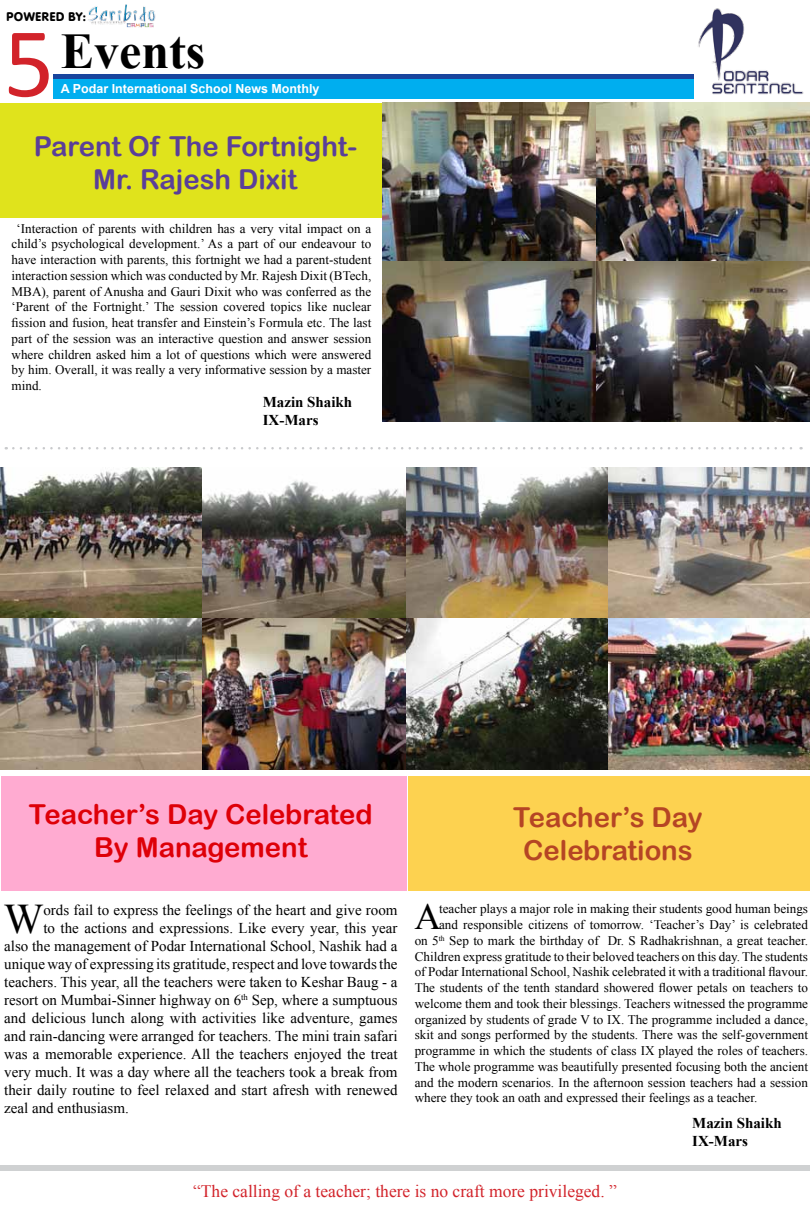
<style>
.page{position:relative;width:810px;height:1215px;background:#fff}
.page>*{position:absolute;margin:0;border:0;box-sizing:border-box;transform-origin:0 0}
.t1{font:100px "Calibri";color:#d2232a}
.t2{font:700 50px "Times New Roman";color:#000}
.t3{font:42.12px "Times New Roman";color:#000}
.t4{font:36.88px "Times New Roman";color:#000}
.t5{font:27.5px/33px "Arial Rounded MT Bold";color:#5a3f99;text-align:center}
.t6{font:27.5px/33px "Arial Rounded MT Bold";color:#de0008;text-align:center}
.t7{font:27.5px/33px "Arial Rounded MT Bold";color:#b54524;text-align:center}
.t8{font:17.5px "Times New Roman";color:#d2232a}
.t9{font:15px "Times New Roman";color:#000}
.t10{font:700 15px/18px "Times New Roman";color:#000}
.t11{font:13.12px/15.8px "Times New Roman";color:#000;text-align:justify}
.t12{font:13.12px "VAG Round";color:#000}
.t13{font:700 12.5px "Arial";color:#fff}
</style>
<div class="page">
<div style="left:0;top:103px;width:406px;height:114px;background:#e0e31c"></div>
<div style="left:1px;top:776px;width:406px;height:115px;background:#ffabd1"></div>
<div style="left:408px;top:776px;width:402px;height:115px;background:#fdd250"></div>
<div style="left:1px;top:1165px;width:809px;height:5px;background:#cfd1d2"></div>
<svg style="left:53px;top:74px;width:633px;height:6px;background:#1456aa"></svg>
<div style="left:53px;top:80px;width:640px;height:19px;background:#00aeef"></div>
<img style="left:88px;top:4px;width:67px;height:24px">
<img style="left:686px;top:8px;width:118px;height:91px">
<img style="left:383px;top:103px;width:427px;height:319px">
<img style="left:0;top:467px;width:810px;height:302px">
<svg style="left:13px;top:447px;width:789px;height:2px"></svg>
<p class="t12" style="left:6px;top:9px;width:17px">POWERED</p>
<p class="t12" style="left:68px;top:9px;width:20px">BY:</p>
<h1 class="t1" style="left:4px;top:0;width:52px">5</h1>
<h2 class="t2" style="left:61px;top:17px;width:146px">Events</h2>
<p class="t13" style="left:61px;top:81px;width:260px">A Podar International School News Monthly</p>
<h3 class="t5" style="left:34px;top:129px;width:325px">Parent Of The Fortnight-<br>Mr. Rajesh Dixit</h3>
<p class="t11" style="left:12px;top:220px;width:361px;text-indent:5px">‘Interaction of parents with children has a very vital impact on a child’s psychological development.’ As a part of our endeavour to have interaction with parents, this fortnight we had a parent-student interaction session which was conducted by Mr. Rajesh Dixit (BTech, MBA), parent of Anusha and Gauri Dixit who was conferred as the ‘Parent of the Fortnight.’ The session covered topics like nuclear fission and fusion, heat transfer and Einstein’s Formula etc. The last part of the session was an interactive question and answer session where children asked him a lot of questions which were answered by him. Overall, it was really a very informative session by a master mind.</p>
<p class="t10" style="left:263px;top:392px;width:91px">Mazin Shaikh<br>IX-Mars</p>
<h3 class="t6" style="left:29px;top:797px;width:345px">Teacher’s Day Celebrated<br>By Management</h3>
<h3 class="t3" style="left:4px;top:890px;width:41px">W</h3>
<p class="t9" style="left:43px;top:900px;width:356px">ords fail to express the feelings of the heart and give room</p>
<p class="t9" style="left:43px;top:918px;width:356px">to the actions and expressions. Like every year, this year</p>
<p class="t9" style="left:4px;top:936px;width:395px">also the management of Podar International School, Nashik had a</p>
<p class="t9" style="left:4px;top:954px;width:395px">unique way of expressing its gratitude, respect and love towards the</p>
<p class="t9" style="left:4px;top:972px;width:395px">teachers. This year, all the teachers were taken to Keshar Baug - a</p>
<p class="t9" style="left:4px;top:990px;width:395px">resort on Mumbai-Sinner highway on 6<sup>th</sup> Sep, where a sumptuous</p>
<p class="t9" style="left:4px;top:1008px;width:395px">and delicious lunch along with activities like adventure, games</p>
<p class="t9" style="left:4px;top:1026px;width:395px">and rain-dancing were arranged for teachers. The mini train safari</p>
<p class="t9" style="left:4px;top:1044px;width:395px">was a memorable experience. All the teachers enjoyed the treat</p>
<p class="t9" style="left:4px;top:1062px;width:395px">very much. It was a day where all the teachers took a break from</p>
<p class="t9" style="left:4px;top:1080px;width:395px">their daily routine to feel relaxed and start afresh with renewed</p>
<p class="t9" style="left:4px;top:1098px;width:126px">zeal and enthusiasm.</p>
<h3 class="t7" style="left:513px;top:800px;width:191px">Teacher’s Day<br>Celebrations</h3>
<h3 class="t4" style="left:414px;top:892px;width:28px">A</h3>
<p class="t11" style="left:439px;top:901px;width:370px">teacher plays a major role in making their students good human beings</p>
<p class="t11" style="left:439px;top:917px;width:370px">and responsible citizens of tomorrow. ‘Teacher’s Day’ is celebrated</p>
<p class="t11" style="left:415px;top:933px;width:395px">on 5<sup>th</sup> Sep to mark the birthday of Dr. S Radhakrishnan, a great teacher.</p>
<p class="t11" style="left:415px;top:948px;width:395px">Children express gratitude to their beloved teachers on this day. The students</p>
<p class="t11" style="left:415px;top:964px;width:395px">of Podar International School, Nashik celebrated it with a traditional flavour.</p>
<p class="t11" style="left:415px;top:980px;width:395px">The students of the tenth standard showered flower petals on teachers to</p>
<p class="t11" style="left:415px;top:996px;width:395px">welcome them and took their blessings. Teachers witnessed the programme</p>
<p class="t11" style="left:415px;top:1011px;width:395px">organized by students of grade V to IX. The programme included a dance,</p>
<p class="t11" style="left:415px;top:1027px;width:395px">skit and songs performed by the students. There was the self-government</p>
<p class="t11" style="left:415px;top:1043px;width:395px">programme in which the students of class IX played the roles of teachers.</p>
<p class="t11" style="left:415px;top:1059px;width:395px">The whole programme was beautifully presented focusing both the ancient</p>
<p class="t11" style="left:415px;top:1074px;width:395px">and the modern scenarios. In the afternoon session teachers had a session</p>
<p class="t11" style="left:415px;top:1090px;width:344px">where they took an oath and expressed their feelings as a teacher.</p>
<p class="t10" style="left:692px;top:1114px;width:91px">Mazin Shaikh<br>IX-Mars</p>
<h3 class="t8" style="left:193px;top:1179px;width:425px">“The calling of a teacher; there is no craft more privileged. ”</h3>
</div>
